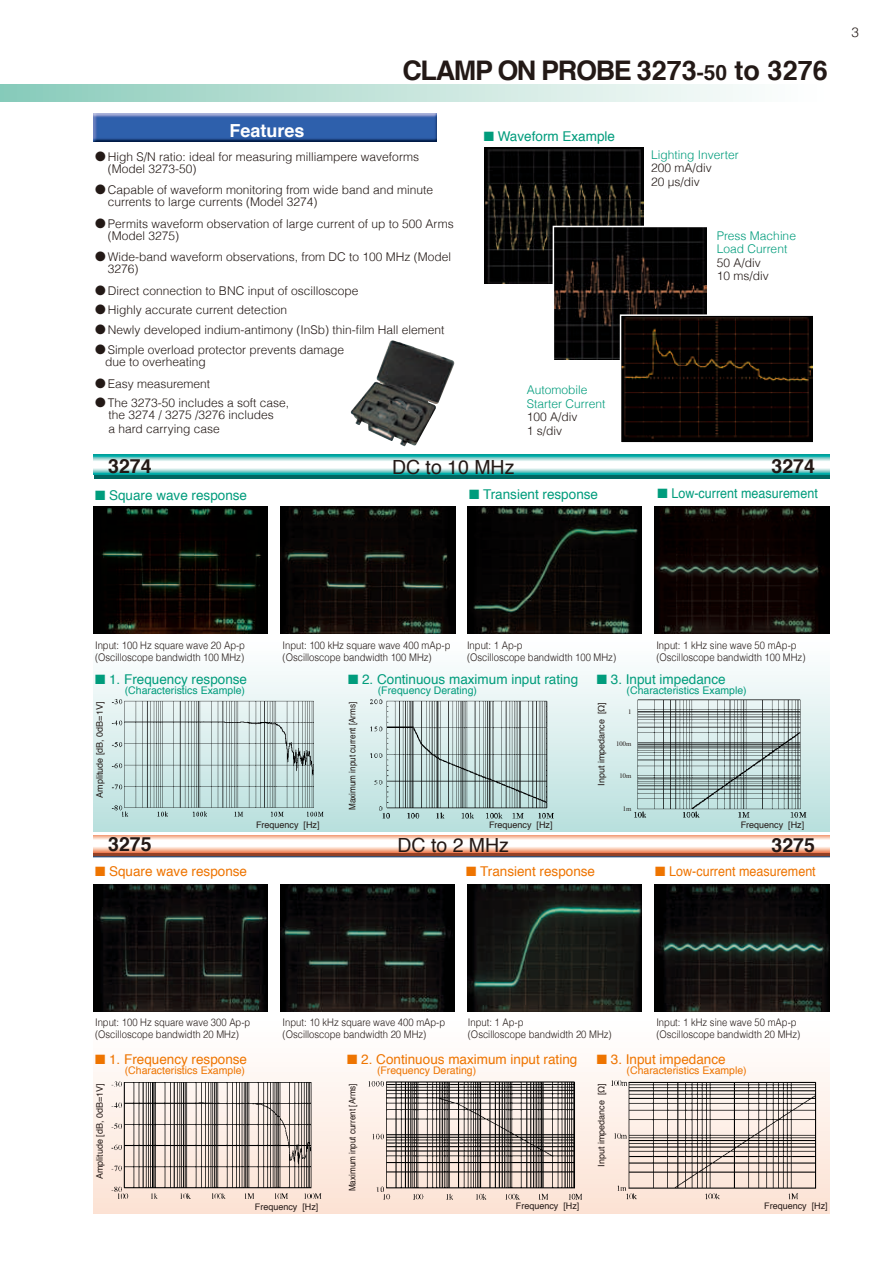
<style>
.page{position:relative;width:893px;height:1263px;background:#fff}
.page>*{position:absolute;margin:0;border:0;box-sizing:border-box;transform-origin:0 0}
.t1{font:700 27px "Helvetica";letter-spacing:-.05em;color:#231916}
.t2{font:19.5px "Helvetica";color:#231916}
.t3{font:700 19.5px "Helvetica";color:#231916}
.t4{font:700 18px "Helvetica";color:#fff}
.t5{font:13.5px "Helvetica";color:#009c7c}
.t6{font:13.5px "Helvetica";color:#ee7400}
.t7{font:13.5px "Helvetica";color:#ee7400;scale:.93 1}
.t8{font:13.5px "Helvetica";color:#009c7c;scale:.93 1}
.t9{font:300 13.5px "Helvetica";color:#231916}
.t10{font:300 12px/12px "Helvetica";color:#231916}
.t11{font:300 12px/13.5px "Helvetica";color:#009c7c}
.t12{font:300 10.5px/12px "Helvetica";color:#231916;scale:.9 1}
.t13{font:10.5px "Helvetica";color:#ee7400}
.t14{font:10.5px "Helvetica";color:#009c7c}
.t15{font:9px "Helvetica";color:#231916}
.t16{font:9px "Helvetica";color:#231916;scale:.9 1}
.t17{font:6.75px "Times";color:#231916}
.s1{font-size:21px}
</style>
<div class="page">
<div style="left:94px;top:1015px;width:735px;height:199px;background:linear-gradient(to bottom,#fff,#fce2d4)"></div>
<img style="left:350px;top:340px;width:105px;height:106px">
<img style="left:105px;top:1078px;width:221px;height:126px">
<img style="left:280px;top:884px;width:174px;height:128px">
<img style="left:94px;top:884px;width:174px;height:128px">
<img style="left:467px;top:884px;width:174px;height:128px">
<img style="left:655px;top:884px;width:174px;height:128px">
<img style="left:607px;top:1072px;width:221px;height:132px">
<img style="left:363px;top:1072px;width:228px;height:133px">
<svg style="left:94px;top:853px;width:735px;height:4px;background:#7d4438"></svg>
<div style="left:94px;top:835px;width:735px;height:18px;background:#ed7e56"></div>
<div style="left:94px;top:835px;width:735px;height:17px;background:#f0956f"></div>
<div style="left:94px;top:835px;width:735px;height:16px;background:#f29d7a"></div>
<div style="left:94px;top:836px;width:735px;height:15px;background:#f3aa89"></div>
<div style="left:94px;top:836px;width:735px;height:14px;background:#f5b395"></div>
<div style="left:94px;top:837px;width:735px;height:13px;background:#f7c0a5"></div>
<div style="left:94px;top:837px;width:735px;height:12px;background:#f8c9b1"></div>
<div style="left:94px;top:838px;width:735px;height:11px;background:#fad5c2"></div>
<div style="left:94px;top:838px;width:735px;height:10px;background:#fbddce"></div>
<div style="left:94px;top:839px;width:735px;height:9px;background:#fde9de"></div>
<div style="left:94px;top:839px;width:735px;height:8px;background:#fef1e9"></div>
<div style="left:94px;top:840px;width:735px;height:7px;background:#fffcfb"></div>
<div style="left:94px;top:840px;width:735px;height:6px;background:#fff"></div>
<img style="left:94px;top:113px;width:342px;height:28px">
<div style="left:94px;top:633px;width:735px;height:199px;background:linear-gradient(to bottom,#fff,#b9e0dd)"></div>
<img style="left:610px;top:696px;width:200px;height:126px">
<img style="left:110px;top:694px;width:217px;height:127px">
<img style="left:365px;top:696px;width:192px;height:126px">
<img style="left:94px;top:506px;width:174px;height:127px">
<img style="left:281px;top:506px;width:174px;height:127px">
<img style="left:467px;top:506px;width:174px;height:128px">
<img style="left:655px;top:506px;width:174px;height:127px">
<div style="left:94px;top:459px;width:735px;height:20px;background:#006661"></div>
<div style="left:94px;top:455px;width:735px;height:20px;background:#00a09a"></div>
<div style="left:94px;top:455px;width:735px;height:19px;background:#00a59f"></div>
<div style="left:94px;top:456px;width:735px;height:18px;background:#00aba7"></div>
<div style="left:94px;top:456px;width:735px;height:17px;background:#12b4b1"></div>
<div style="left:94px;top:457px;width:735px;height:16px;background:#4abcb8"></div>
<div style="left:94px;top:457px;width:735px;height:15px;background:#68c3c0"></div>
<div style="left:94px;top:458px;width:735px;height:14px;background:#80cac8"></div>
<div style="left:94px;top:458px;width:735px;height:13px;background:#96d2cf"></div>
<div style="left:94px;top:459px;width:735px;height:12px;background:#aadad7"></div>
<div style="left:94px;top:459px;width:735px;height:11px;background:#bbe1de"></div>
<div style="left:94px;top:460px;width:735px;height:10px;background:#cee9e7"></div>
<div style="left:94px;top:460px;width:735px;height:9px;background:#def0ef"></div>
<div style="left:94px;top:461px;width:735px;height:8px;background:#eef7f7"></div>
<div style="left:94px;top:461px;width:735px;height:7px;background:#fff"></div>
<div style="left:0;top:85px;width:829px;height:17px;background:linear-gradient(to right,#8acbba,#fff)"></div>
<img style="left:485px;top:147px;width:158px;height:137px">
<img style="left:556px;top:229px;width:151px;height:130px">
<div style="left:553px;top:226px;width:160px;height:137px;border:2px solid #fff"></div>
<img style="left:623px;top:317px;width:189px;height:124px">
<div style="left:620px;top:314px;width:196px;height:130px;border:2px solid #fff"></div>
<h3 class="t4" style="left:230px;top:116px;width:77px">Features</h3>
<h1 class="t1" style="left:402px;top:48px;width:427px">CLAMP ON PROBE 3273<span class="s1">-50</span> to 3276</h1>
<p class="t5" style="left:484px;top:126px;width:133px">■ Waveform Example</p>
<p class="t10" style="left:108px;top:150px;width:313px;text-indent:-13px">● High S/N ratio: ideal for measuring milliampere waveforms (Model 3273-50)</p>
<p class="t10" style="left:108px;top:184px;width:327px;text-indent:-13px">● Capable of waveform monitoring from wide band and minute currents to large currents (Model 3274)</p>
<p class="t10" style="left:108px;top:217px;width:347px;text-indent:-13px">● Permits waveform observation of large current of up to 500 Arms (Model 3275)</p>
<p class="t10" style="left:108px;top:250px;width:345px;text-indent:-13px">● Wide-band waveform observations, from DC to 100 MHz (Model<br>3276)</p>
<p class="t10" style="left:95px;top:284px;width:265px">● Direct connection to BNC input of oscilloscope</p>
<p class="t10" style="left:95px;top:304px;width:193px">● Highly accurate current detection</p>
<p class="t10" style="left:95px;top:323px;width:351px">● Newly developed indium-antimony (InSb) thin-film Hall element</p>
<p class="t10" style="left:105px;top:343px;width:241px;text-indent:-10px">● Simple overload protector prevents damage due to overheating</p>
<p class="t10" style="left:95px;top:377px;width:117px">● Easy measurement</p>
<p class="t10" style="left:95px;top:397px;width:196px;text-align:center">● The 3273-50 includes a soft case, the 3274 / 3275 /3276 includes</p>
<p class="t10" style="left:108px;top:422px;width:113px">a hard carrying case</p>
<p class="t11" style="left:527px;top:383px;width:80px">Automobile<br>Starter Current</p>
<p class="t10" style="left:527px;top:410px;width:52px;line-height:13.5px">100 A/div<br>1 s/div</p>
<p class="t11" style="left:651px;top:147px;width:89px">Lighting Inverter</p>
<p class="t10" style="left:651px;top:161px;width:62px;line-height:13.5px">200 mA/div<br>20 μs/div</p>
<p class="t11" style="left:717px;top:228px;width:81px">Press Machine<br>Load Current</p>
<p class="t10" style="left:717px;top:255px;width:54px;line-height:13.5px">50 A/div<br>10 ms/div</p>
<h2 class="t3" style="left:108px;top:450px;width:45px">3274</h2>
<h2 class="t3" style="left:771px;top:450px;width:45px">3274</h2>
<h2 class="t2" style="left:392px;top:452px;width:124px">DC to 10 MHz</h2>
<p class="t5" style="left:95px;top:485px;width:154px">■ Square wave response</p>
<p class="t5" style="left:469px;top:484px;width:130px">■ Transient response</p>
<p class="t8" style="left:657px;top:483px;width:174px">■ Low-current measurement</p>
<p class="t9" style="left:851px;top:21px;width:9px">3</p>
<p class="t12" style="left:95px;top:638px;width:168px">Input: 100 Hz square wave 20 Ap-p (Oscilloscope bandwidth 100 MHz)</p>
<p class="t12" style="left:283px;top:638px;width:188px">Input: 100 kHz square wave 400 mAp-p (Oscilloscope bandwidth 100 MHz)</p>
<p class="t12" style="left:467px;top:638px;width:167px">Input: 1 Ap-p<br>(Oscilloscope bandwidth 100 MHz)</p>
<p class="t12" style="left:656px;top:638px;width:167px">Input: 1 kHz sine wave 50 mAp-p (Oscilloscope bandwidth 100 MHz)</p>
<p class="t5" style="left:95px;top:669px;width:154px">■ 1. Frequency response</p>
<p class="t14" style="left:125px;top:683px;width:122px">(Characteristics Example)</p>
<p class="t5" style="left:348px;top:669px;width:232px">■ 2. Continuous maximum input rating</p>
<p class="t14" style="left:378px;top:683px;width:101px">(Frequency Derating)</p>
<p class="t5" style="left:597px;top:669px;width:130px">■ 3. Input impedance</p>
<p class="t14" style="left:627px;top:683px;width:122px">(Characteristics Example)</p>
<p class="t15" style="left:93px;top:798px;width:97px;rotate:-90deg">Amplitude [dB, 0dB=1V]</p>
<p class="t16" style="left:345px;top:810px;width:122px;rotate:-90deg">Maximum input current [Arms]</p>
<p class="t15" style="left:594px;top:785px;width:85px;rotate:-90deg">Input impedance [Ω]</p>
<p class="t17" style="left:628px;top:705px;width:5px">1</p>
<p class="t17" style="left:616px;top:737px;width:17px">100m</p>
<p class="t17" style="left:619px;top:770px;width:14px">10m</p>
<p class="t17" style="left:623px;top:802px;width:10px">1m</p>
<p class="t15" style="left:256px;top:818px;width:65px">Frequency [Hz]</p>
<p class="t15" style="left:741px;top:818px;width:65px">Frequency [Hz]</p>
<p class="t15" style="left:489px;top:818px;width:65px">Frequency [Hz]</p>
<h2 class="t3" style="left:108px;top:829px;width:45px">3275</h2>
<h2 class="t2" style="left:397px;top:830px;width:113px">DC to 2 MHz</h2>
<h2 class="t3" style="left:771px;top:829px;width:45px">3275</h2>
<p class="t6" style="left:95px;top:861px;width:154px">■ Square wave response</p>
<p class="t6" style="left:466px;top:861px;width:130px">■ Transient response</p>
<p class="t7" style="left:655px;top:861px;width:174px">■ Low-current measurement</p>
<p class="t12" style="left:95px;top:1016px;width:174px">Input: 100 Hz square wave 300 Ap-p (Oscilloscope bandwidth 20 MHz)</p>
<p class="t12" style="left:283px;top:1016px;width:182px">Input: 10 kHz square wave 400 mAp-p (Oscilloscope bandwidth 20 MHz)</p>
<p class="t12" style="left:468px;top:1016px;width:161px">Input: 1 Ap-p<br>(Oscilloscope bandwidth 20 MHz)</p>
<p class="t12" style="left:656px;top:1016px;width:161px">Input: 1 kHz sine wave 50 mAp-p (Oscilloscope bandwidth 20 MHz)</p>
<p class="t6" style="left:597px;top:1048px;width:130px">■ 3. Input impedance</p>
<p class="t13" style="left:627px;top:1062px;width:122px">(Characteristics Example)</p>
<p class="t6" style="left:347px;top:1048px;width:232px">■ 2. Continuous maximum input rating</p>
<p class="t13" style="left:377px;top:1062px;width:101px">(Frequency Derating)</p>
<p class="t6" style="left:95px;top:1048px;width:154px">■ 1. Frequency response</p>
<p class="t13" style="left:125px;top:1062px;width:122px">(Characteristics Example)</p>
<p class="t15" style="left:93px;top:1179px;width:97px;rotate:-90deg">Amplitude [dB, 0dB=1V]</p>
<p class="t16" style="left:345px;top:1191px;width:122px;rotate:-90deg">Maximum input current [Arms]</p>
<p class="t15" style="left:594px;top:1167px;width:85px;rotate:-90deg">Input impedance [Ω]</p>
<p class="t15" style="left:255px;top:1200px;width:65px">Frequency [Hz]</p>
<p class="t15" style="left:764px;top:1199px;width:65px">Frequency [Hz]</p>
<p class="t15" style="left:516px;top:1199px;width:65px">Frequency [Hz]</p>
</div>
